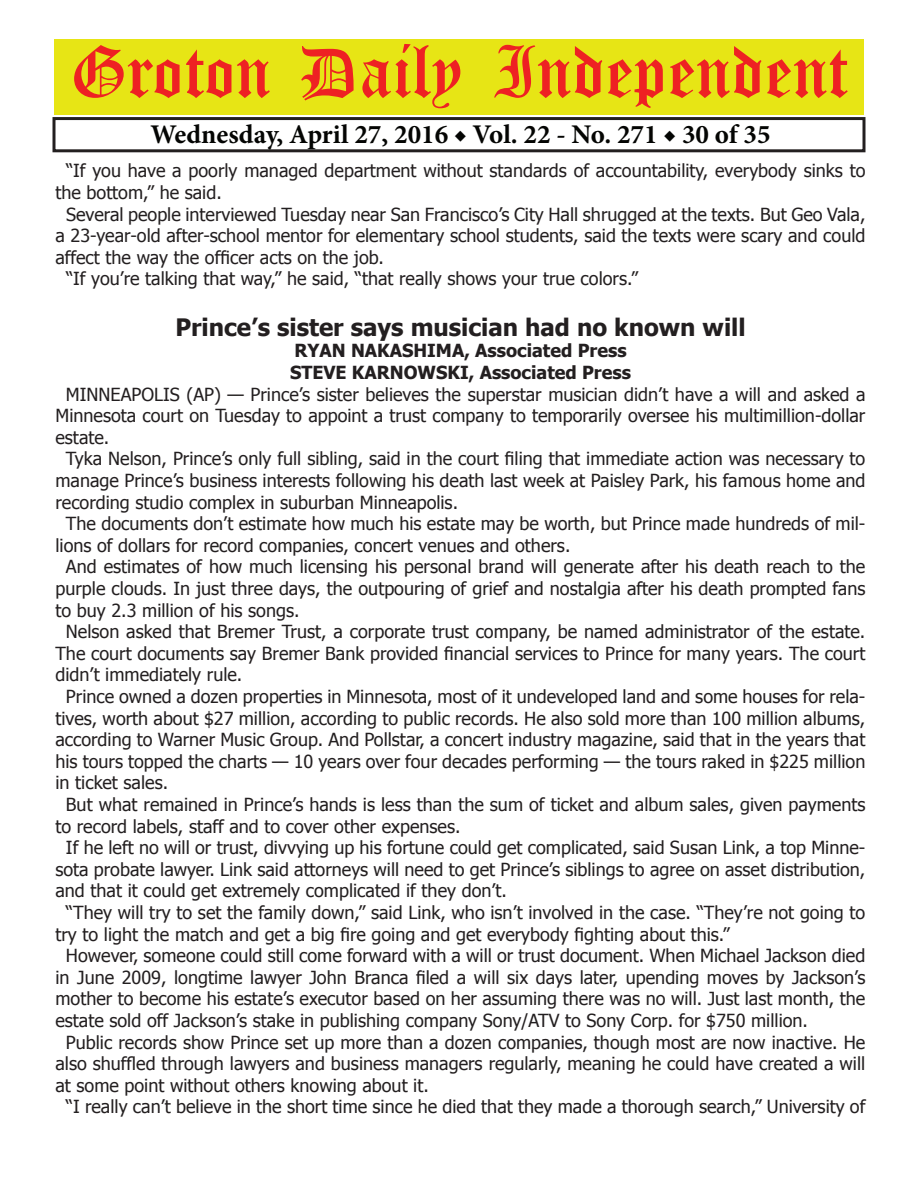
<style>
.page{position:relative;width:918px;height:1188px;background:#fff}
.page>*{position:absolute;margin:0;border:0;box-sizing:border-box;transform-origin:0 0}
.t1{font:54px "Old English Five";color:#ee2123}
.t2{font:700 27px "Minion Pro";color:#040503}
.t3{font:700 24px "Tahoma";color:#231f20}
.t4{font:18px "Tahoma";color:#231f20}
.t5{font:700 18px/21.6px "Tahoma";color:#231f20}
</style>
<div class="page">
<div style="left:52px;top:117px;width:814px;height:35px;border:3px solid #231f20"></div>
<div style="left:54px;top:40px;width:810px;height:75px;background:#e7e515"></div>
<h1 class="t1" style="left:70px;top:47px;width:779px">Groton Daily Independent</h1>
<h2 class="t2" style="left:150px;top:116px;width:622px">Wednesday, April 27, 2016 ◆ Vol. 22 - No. 271 ◆ 30 of 35</h2>
<p class="t4" style="left:66px;top:159px;width:801px">“If you have a poorly managed department without standards of accountability, everybody sinks to</p>
<p class="t4" style="left:56px;top:180px;width:168px">the bottom,” he said.</p>
<p class="t4" style="left:66px;top:202px;width:801px">Several people interviewed Tuesday near San Francisco’s City Hall shrugged at the texts. But Geo Vala,</p>
<p class="t4" style="left:56px;top:224px;width:811px">a 23-year-old after-school mentor for elementary school students, said the texts were scary and could</p>
<p class="t4" style="left:56px;top:245px;width:330px">affect the way the officer acts on the job.</p>
<p class="t4" style="left:66px;top:267px;width:574px">“If you’re talking that way,” he said, “that really shows your true colors.”</p>
<h3 class="t3" style="left:175px;top:310px;width:572px">Prince’s sister says musician had no known will</h3>
<p class="t5" style="left:290px;top:339px;width:342px">RYAN NAKASHIMA, Associated Press<br>STEVE KARNOWSKI, Associated Press</p>
<p class="t4" style="left:66px;top:382px;width:801px">MINNEAPOLIS (AP) — Prince’s sister believes the superstar musician didn’t have a will and asked a</p>
<p class="t4" style="left:55px;top:404px;width:811px">Minnesota court on Tuesday to appoint a trust company to temporarily oversee his multimillion-dollar</p>
<p class="t4" style="left:55px;top:425px;width:55px">estate.</p>
<p class="t4" style="left:66px;top:447px;width:801px">Tyka Nelson, Prince’s only full sibling, said in the court filing that immediate action was necessary to</p>
<p class="t4" style="left:55px;top:468px;width:812px">manage Prince’s business interests following his death last week at Paisley Park, his famous home and</p>
<p class="t4" style="left:55px;top:490px;width:404px">recording studio complex in suburban Minneapolis.</p>
<p class="t4" style="left:66px;top:512px;width:801px">The documents don’t estimate how much his estate may be worth, but Prince made hundreds of mil-</p>
<p class="t4" style="left:55px;top:533px;width:516px">lions of dollars for record companies, concert venues and others.</p>
<p class="t4" style="left:66px;top:555px;width:801px">And estimates of how much licensing his personal brand will generate after his death reach to the</p>
<p class="t4" style="left:55px;top:576px;width:811px">purple clouds. In just three days, the outpouring of grief and nostalgia after his death prompted fans</p>
<p class="t4" style="left:55px;top:598px;width:246px">to buy 2.3 million of his songs.</p>
<p class="t4" style="left:66px;top:620px;width:801px">Nelson asked that Bremer Trust, a corporate trust company, be named administrator of the estate.</p>
<p class="t4" style="left:55px;top:641px;width:811px">The court documents say Bremer Bank provided financial services to Prince for many years. The court</p>
<p class="t4" style="left:55px;top:663px;width:188px">didn’t immediately rule.</p>
<p class="t4" style="left:66px;top:684px;width:801px">Prince owned a dozen properties in Minnesota, most of it undeveloped land and some houses for rela-</p>
<p class="t4" style="left:55px;top:706px;width:811px">tives, worth about $27 million, according to public records. He also sold more than 100 million albums,</p>
<p class="t4" style="left:55px;top:728px;width:811px">according to Warner Music Group. And Pollstar, a concert industry magazine, said that in the years that</p>
<p class="t4" style="left:55px;top:749px;width:811px">his tours topped the charts — 10 years over four decades performing — the tours raked in $225 million</p>
<p class="t4" style="left:55px;top:771px;width:114px">in ticket sales.</p>
<p class="t4" style="left:66px;top:792px;width:801px">But what remained in Prince’s hands is less than the sum of ticket and album sales, given payments</p>
<p class="t4" style="left:55px;top:814px;width:407px">to record labels, staff and to cover other expenses.</p>
<p class="t4" style="left:66px;top:836px;width:801px">If he left no will or trust, divvying up his fortune could get complicated, said Susan Link, a top Minne-</p>
<p class="t4" style="left:55px;top:857px;width:811px">sota probate lawyer. Link said attorneys will need to get Prince’s siblings to agree on asset distribution,</p>
<p class="t4" style="left:55px;top:879px;width:453px">and that it could get extremely complicated if they don’t.</p>
<p class="t4" style="left:66px;top:900px;width:801px">“They will try to set the family down,” said Link, who isn’t involved in the case. “They’re not going to</p>
<p class="t4" style="left:55px;top:922px;width:676px">try to light the match and get a big fire going and get everybody fighting about this.”</p>
<p class="t4" style="left:66px;top:944px;width:801px">However, someone could still come forward with a will or trust document. When Michael Jackson died</p>
<p class="t4" style="left:55px;top:965px;width:811px">in June 2009, longtime lawyer John Branca filed a will six days later, upending moves by Jackson’s</p>
<p class="t4" style="left:55px;top:987px;width:811px">mother to become his estate’s executor based on her assuming there was no will. Just last month, the</p>
<p class="t4" style="left:55px;top:1008px;width:754px">estate sold off Jackson’s stake in publishing company Sony/ATV to Sony Corp. for $750 million.</p>
<p class="t4" style="left:66px;top:1030px;width:801px">Public records show Prince set up more than a dozen companies, though most are now inactive. He</p>
<p class="t4" style="left:55px;top:1052px;width:811px">also shuffled through lawyers and business managers regularly, meaning he could have created a will</p>
<p class="t4" style="left:55px;top:1073px;width:375px">at some point without others knowing about it.</p>
<p class="t4" style="left:66px;top:1095px;width:801px">“I really can’t believe in the short time since he died that they made a thorough search,” University of</p>
</div>
